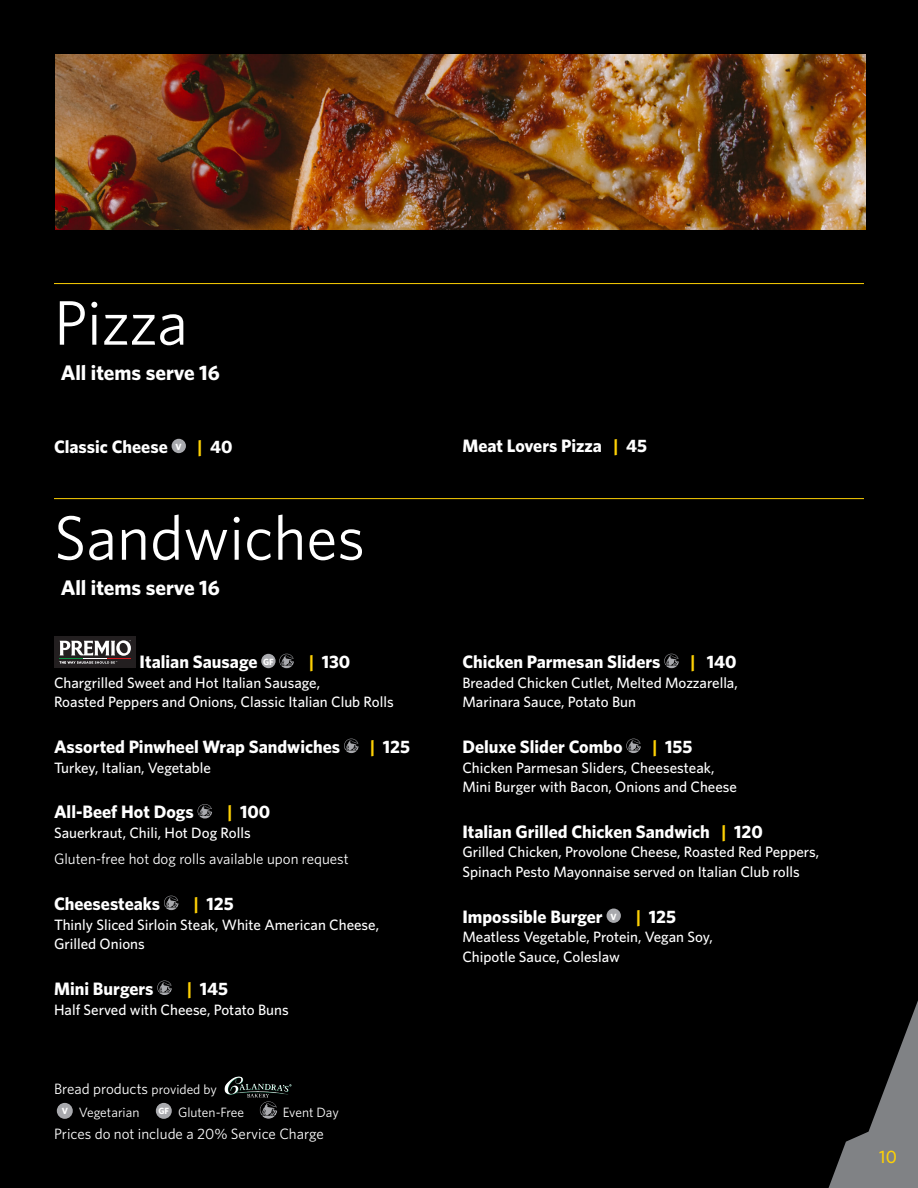
<style>
.page{position:relative;width:918px;height:1188px;background:#000}
.page>*{position:absolute;margin:0;border:0;box-sizing:border-box;transform-origin:0 0}
.t1{font:63px "Whitney";color:#fff}
.Subheader{font:700 21px "Whitney";color:#fff}
.Item{font:700 18px "Whitney";color:#fff}
.Description{font:700 18px "Whitney";color:#fff}
.t2{font:500 18px "Whitney";color:#fed105}
.Description-2{font:500 15px/19.5px "Whitney";color:#fff}
.Body_Copy{font:15px "Whitney";color:#fff}
.Description-3{font:15px "Whitney";color:#fff}
.Body_Copy-2{font:13.5px "Whitney";color:#fff}
.Item-2{font:700 9px "Whitney";color:#fff}
.s1{color:#fed105}
.s2{font-size:13.5px}
</style>
<div class="page">
<svg style="left:829px;top:1000px;width:89px;height:188px"></svg>
<hr style="left:54px;top:283px;width:810px;height:1px;background:#fed105">
<div style="left:172px;top:439px;width:14px;height:14px;background:#a8a9ad;border-radius:50%"></div>
<hr style="left:54px;top:498px;width:810px;height:1px;background:#fed105">
<div style="left:54px;top:636px;width:82px;height:31px;background:#231f20"></div>
<svg style="left:59px;top:640px;width:72px;height:24px"></svg>
<div style="left:261px;top:654px;width:15px;height:14px;background:#a8a9ad;border-radius:50%"></div>
<svg style="left:279px;top:654px;width:15px;height:14px"></svg>
<svg style="left:344px;top:739px;width:15px;height:14px"></svg>
<svg style="left:198px;top:804px;width:14px;height:14px"></svg>
<svg style="left:164px;top:896px;width:14px;height:14px"></svg>
<svg style="left:157px;top:981px;width:15px;height:14px"></svg>
<svg style="left:664px;top:654px;width:15px;height:14px"></svg>
<svg style="left:626px;top:739px;width:15px;height:14px"></svg>
<div style="left:607px;top:909px;width:14px;height:14px;background:#a8a9ad;border-radius:50%"></div>
<img style="left:224px;top:1076px;width:68px;height:22px">
<div style="left:57px;top:1103px;width:16px;height:16px;background:#a8a9ad;border-radius:50%"></div>
<div style="left:156px;top:1103px;width:16px;height:16px;background:#a8a9ad;border-radius:50%"></div>
<svg style="left:260px;top:1101px;width:17px;height:18px"></svg>
<img style="left:56px;top:54px;width:810px;height:176px">
<p class="t1" style="left:54px;top:281px;width:135px">Pizza</p>
<p class="Subheader" style="left:61px;top:359px;width:161px">All items serve 16</p>
<p class="Item" style="left:54px;top:435px;width:115px">Classic Cheese</p>
<p class="Item-2" style="left:176px;top:441px;width:8px">V</p>
<p class="Item" style="left:197px;top:435px;width:37px"><span class="s1">|</span> 40</p>
<p class="Item" style="left:462px;top:434px;width:186px">Meat Lovers Pizza <span class="s1">|</span> 45</p>
<p class="t1" style="left:54px;top:496px;width:312px">Sandwiches</p>
<p class="Subheader" style="left:61px;top:574px;width:161px">All items serve 16</p>
<p class="Item" style="left:140px;top:650px;width:119px">Italian Sausage</p>
<p class="Item-2" style="left:263px;top:656px;width:12px">GF</p>
<p class="Item" style="left:309px;top:650px;width:43px"><span class="s1">|</span> 130</p>
<p class="Description-2" style="left:54px;top:672px;width:341px">Chargrilled Sweet and Hot Italian Sausage,<br>Roasted Peppers and Onions, Classic Italian Club Rolls</p>
<p class="Item" style="left:54px;top:735px;width:288px">Assorted Pinwheel Wrap Sandwiches</p>
<p class="Item" style="left:370px;top:735px;width:42px"><span class="s1">|</span> 125</p>
<p class="Description-2" style="left:54px;top:757px;width:158px">Turkey, Italian, Vegetable</p>
<p class="Item" style="left:54px;top:800px;width:141px">All-Beef Hot Dogs</p>
<p class="Item" style="left:227px;top:800px;width:45px"><span class="s1">|</span> 100</p>
<p class="Description-2" style="left:54px;top:823px;width:198px">Sauerkraut, Chili, Hot Dog Rolls</p>
<p class="Description-3" style="left:54px;top:849px;width:296px">Gluten-free hot dog rolls available upon request</p>
<p class="Item" style="left:54px;top:892px;width:108px">Cheesesteaks</p>
<p class="Item" style="left:194px;top:892px;width:42px"><span class="s1">|</span> 125</p>
<p class="Description-2" style="left:54px;top:914px;width:327px">Thinly Sliced Sirloin Steak, White American Cheese,<br>Grilled Onions</p>
<p class="Description" style="left:54px;top:977px;width:101px">Mini Burgers</p>
<p class="Description" style="left:187px;top:977px;width:43px"><span class="s1">|</span> 145</p>
<p class="Description-2" style="left:54px;top:999px;width:236px">Half Served with Cheese, Potato Buns</p>
<p class="Body_Copy" style="left:54px;top:1079px;width:165px">Bread products <span class="s2">provided by</span></p>
<p class="Item-2" style="left:62px;top:1105px;width:8px">V</p>
<p class="Body_Copy-2" style="left:79px;top:1103px;width:62px">Vegetarian</p>
<p class="Item-2" style="left:158px;top:1105px;width:12px">GF</p>
<p class="Body_Copy-2" style="left:178px;top:1103px;width:68px">Gluten-Free</p>
<p class="Body_Copy-2" style="left:283px;top:1103px;width:58px">Event Day</p>
<p class="Body_Copy" style="left:54px;top:1124px;width:271px">Prices do not include a 20% Service Charge</p>
<p class="Item" style="left:462px;top:650px;width:200px">Chicken Parmesan Sliders</p>
<p class="Item" style="left:690px;top:650px;width:48px"><span class="s1">|</span> 140</p>
<p class="Description-2" style="left:462px;top:672px;width:277px">Breaded Chicken Cutlet, Melted Mozzarella,<br>Marinara Sauce, Potato Bun</p>
<p class="Item" style="left:462px;top:735px;width:162px">Deluxe Slider Combo</p>
<p class="Item" style="left:652px;top:735px;width:42px"><span class="s1">|</span> 155</p>
<p class="Description-2" style="left:462px;top:757px;width:276px">Chicken Parmesan Sliders, Cheesesteak,<br>Mini Burger with Bacon, Onions and Cheese</p>
<p class="Item" style="left:462px;top:820px;width:302px">Italian Grilled Chicken Sandwich <span class="s1">|</span> 120</p>
<p class="Description-2" style="left:462px;top:842px;width:358px">Grilled Chicken, Provolone Cheese, Roasted Red Peppers,<br>Spinach Pesto Mayonnaise served on Italian Club rolls</p>
<p class="Item" style="left:462px;top:905px;width:142px">Impossible Burger</p>
<p class="Item-2" style="left:611px;top:911px;width:8px">V</p>
<p class="Item" style="left:636px;top:905px;width:42px"><span class="s1">|</span> 125</p>
<p class="Description-2" style="left:462px;top:927px;width:252px">Meatless Vegetable, Protein, Vegan Soy,<br>Chipotle Sauce, Coleslaw</p>
<p class="t2" style="left:879px;top:1144px;width:19px">10</p>
</div>
